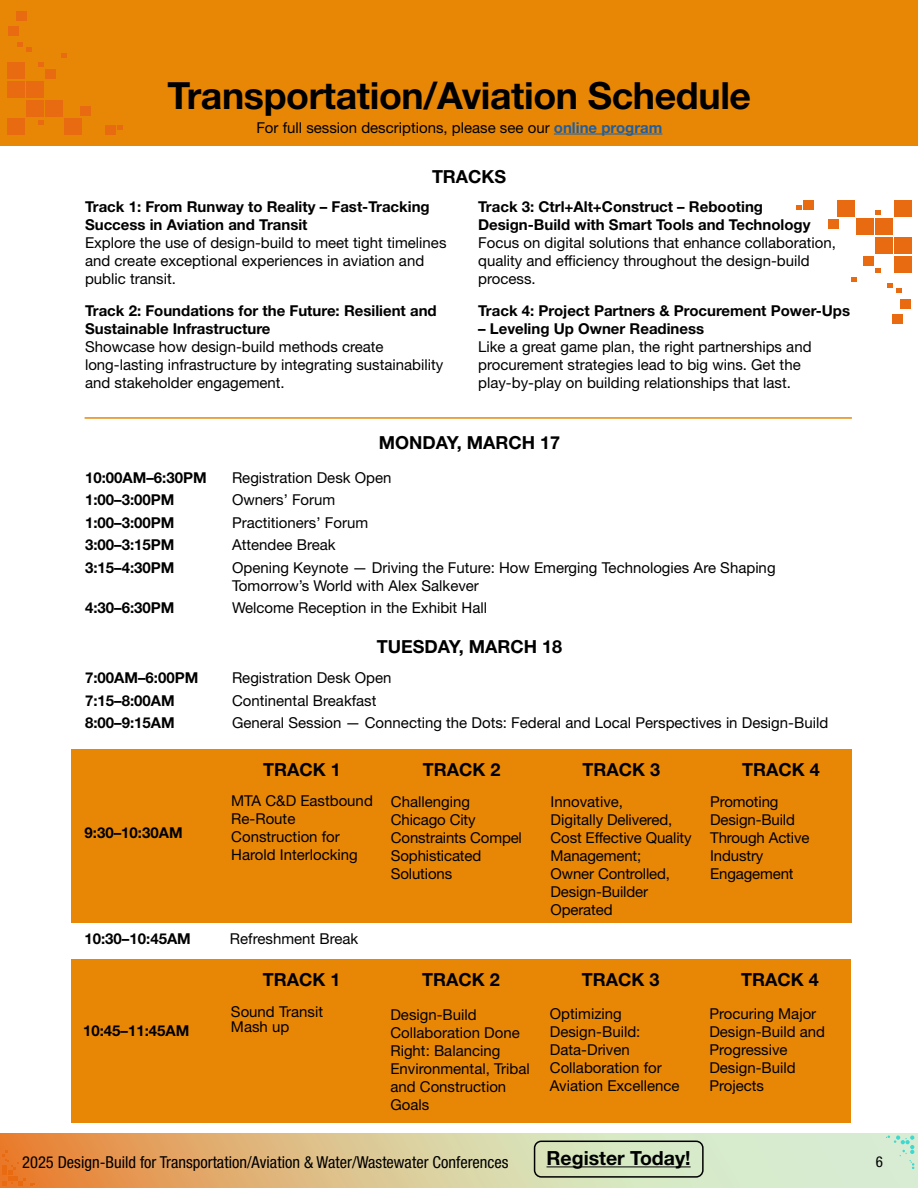
<style>
.page{position:relative;width:918px;height:1188px;background:#fff}
.page>*{position:absolute;margin:0;border:0;box-sizing:border-box;transform-origin:0 0}
.t1{font:700 37.5px "Helvetica Neue LT Std";letter-spacing:-.01em;color:#000}
.t2{font:700 19.5px "Helvetica Neue LT Std";color:#000101}
.t3{font:700 18px "Helvetica Neue LT Std";color:#000}
.t4{font:condensed 16.5px "Helvetica Neue LT Std";color:#000}
.t5{font:15px/18px "Helvetica Neue LT Std";color:#000}
.t6{font:700 15px/18px "Helvetica Neue LT Std";color:#000}
.t7{font:condensed 15px "Helvetica Neue LT Std";color:#000}
.s1{font-weight:700;color:#215e9e}
</style>
<div class="page">
<svg style="left:0;top:1133px;width:918px;height:55px;background:#dbc999"></svg>
<svg style="left:886px;top:1136px;width:29px;height:33px"></svg>
<svg style="left:2px;top:1150px;width:33px;height:36px"></svg>
<div style="left:72px;top:750px;width:780px;height:173px;background:#e88706"></div>
<div style="left:72px;top:960px;width:779px;height:163px;background:#e88706"></div>
<div style="left:534px;top:1141px;width:170px;height:37px;border:2px solid #000;border-radius:7px"></div>
<hr style="left:547px;top:1166px;width:144px;height:1px;background:#000101">
<div style="left:0;top:0;width:918px;height:146px;background:#e88706"></div>
<hr style="left:554px;top:134px;width:108px;height:1px;background:#215e9e">
<div style="left:16px;top:11px;width:10px;height:10px;background:#e86b12"></div>
<div style="left:46px;top:69px;width:10px;height:9px;background:#e86b12"></div>
<div style="left:80px;top:106px;width:10px;height:9px;background:#e86b12"></div>
<div style="left:9px;top:26px;width:10px;height:9px;background:#e86b12"></div>
<div style="left:7px;top:62px;width:18px;height:16px;background:#e86b12"></div>
<div style="left:64px;top:118px;width:18px;height:17px;background:#e86b12"></div>
<div style="left:7px;top:118px;width:18px;height:17px;background:#e86b12"></div>
<div style="left:46px;top:100px;width:17px;height:17px;background:#e86b12"></div>
<div style="left:26px;top:100px;width:18px;height:17px;background:#e86b12"></div>
<div style="left:26px;top:81px;width:18px;height:16px;background:#e86b12"></div>
<div style="left:7px;top:81px;width:18px;height:16px;background:#e86b12"></div>
<div style="left:105px;top:125px;width:10px;height:10px;background:#e86b12"></div>
<svg style="left:39px;top:120px;width:5px;height:5px"></svg>
<svg style="left:117px;top:125px;width:5px;height:5px"></svg>
<svg style="left:39px;top:62px;width:5px;height:5px"></svg>
<svg style="left:17px;top:42px;width:14px;height:10px"></svg>
<svg style="left:62px;top:53px;width:5px;height:5px"></svg>
<div style="left:892px;top:314px;width:10px;height:10px;background:#e86b12"></div>
<div style="left:863px;top:256px;width:10px;height:10px;background:#e86b12"></div>
<div style="left:829px;top:219px;width:10px;height:10px;background:#e86b12"></div>
<div style="left:900px;top:299px;width:10px;height:10px;background:#e86b12"></div>
<div style="left:894px;top:256px;width:17px;height:17px;background:#e86b12"></div>
<div style="left:837px;top:200px;width:17px;height:17px;background:#e86b12"></div>
<div style="left:894px;top:200px;width:17px;height:17px;background:#e86b12"></div>
<div style="left:856px;top:218px;width:17px;height:17px;background:#e86b12"></div>
<div style="left:875px;top:218px;width:17px;height:17px;background:#e86b12"></div>
<div style="left:875px;top:237px;width:17px;height:17px;background:#e86b12"></div>
<div style="left:894px;top:237px;width:17px;height:17px;background:#e86b12"></div>
<div style="left:803px;top:200px;width:10px;height:10px;background:#e86b12"></div>
<svg style="left:875px;top:210px;width:5px;height:5px"></svg>
<svg style="left:797px;top:205px;width:5px;height:5px"></svg>
<svg style="left:875px;top:268px;width:5px;height:5px"></svg>
<svg style="left:887px;top:283px;width:14px;height:10px"></svg>
<svg style="left:852px;top:277px;width:5px;height:5px"></svg>
<hr style="left:85px;top:417px;width:767px;height:2px;background:#e88706">
<h1 class="t1" style="left:168px;top:72px;width:585px">Transportation/Aviation Schedule</h1>
<p class="t5" style="left:256px;top:118px;width:408px">For full session descriptions, please see our <span class="s1">online program</span></p>
<p class="t3" style="left:432px;top:166px;width:76px">TRACKS</p>
<p class="t6" style="left:85px;top:197px;width:346px">Track 1: From Runway to Reality – Fast-Tracking<br>Success in Aviation and Transit</p>
<p class="t5" style="left:85px;top:233px;width:363px">Explore the use of design-build to meet tight timelines and create exceptional experiences in aviation and public transit.</p>
<p class="t6" style="left:85px;top:302px;width:353px">Track 2: Foundations for the Future: Resilient and<br>Sustainable Infrastructure</p>
<p class="t5" style="left:85px;top:338px;width:360px">Showcase how design-build methods create long-lasting infrastructure by integrating sustainability and stakeholder engagement.</p>
<p class="t6" style="left:478px;top:197px;width:334px">Track 3: Ctrl+Alt+Construct – Rebooting<br>Design-Build with Smart Tools and Technology</p>
<p class="t5" style="left:478px;top:233px;width:359px">Focus on digital solutions that enhance collaboration, quality and efficiency throughout the design-build process.</p>
<p class="t6" style="left:478px;top:302px;width:374px">Track 4: Project Partners &amp; Procurement Power-Ups</p>
<p class="t6" style="left:478px;top:320px;width:228px">– Leveling Up Owner Readiness</p>
<p class="t5" style="left:478px;top:338px;width:335px">Like a great game plan, the right partnerships and procurement strategies lead to big wins. Get the play-by-play on building relationships that last.</p>
<p class="t3" style="left:379px;top:432px;width:183px">MONDAY, MARCH 17</p>
<p class="t6" style="left:85px;top:468px;width:123px">10:00AM–6:30PM</p>
<p class="t5" style="left:232px;top:468px;width:161px">Registration Desk Open</p>
<p class="t6" style="left:85px;top:491px;width:91px">1:00–3:00PM</p>
<p class="t5" style="left:232px;top:491px;width:105px">Owners’ Forum</p>
<p class="t6" style="left:85px;top:513px;width:91px">1:00–3:00PM</p>
<p class="t5" style="left:232px;top:513px;width:138px">Practitioners’ Forum</p>
<p class="t6" style="left:85px;top:536px;width:91px">3:00–3:15PM</p>
<p class="t5" style="left:232px;top:536px;width:105px">Attendee Break</p>
<p class="t6" style="left:85px;top:558px;width:91px">3:15–4:30PM</p>
<p class="t5" style="left:232px;top:558px;width:545px">Opening Keynote — Driving the Future: How Emerging Technologies Are Shaping<br>Tomorrow’s World with Alex Salkever</p>
<p class="t6" style="left:85px;top:599px;width:91px">4:30–6:30PM</p>
<p class="t5" style="left:232px;top:599px;width:257px">Welcome Reception in the Exhibit Hall</p>
<p class="t3" style="left:377px;top:636px;width:187px">TUESDAY, MARCH 18</p>
<p class="t6" style="left:85px;top:668px;width:115px">7:00AM–6:00PM</p>
<p class="t5" style="left:232px;top:668px;width:161px">Registration Desk Open</p>
<p class="t6" style="left:85px;top:691px;width:91px">7:15–8:00AM</p>
<p class="t5" style="left:232px;top:691px;width:146px">Continental Breakfast</p>
<p class="t6" style="left:85px;top:713px;width:91px">8:00–9:15AM</p>
<p class="t5" style="left:232px;top:713px;width:598px">General Session — Connecting the Dots: Federal and Local Perspectives in Design-Build</p>
<p class="t3" style="left:263px;top:758px;width:79px">TRACK 1</p>
<p class="t5" style="left:231px;top:791px;width:143px">MTA C&amp;D Eastbound<br>Re-Route<br>Construction for<br>Harold Interlocking</p>
<p class="t3" style="left:423px;top:758px;width:79px">TRACK 2</p>
<p class="t5" style="left:391px;top:793px;width:133px">Challenging<br>Chicago City<br>Constraints Compel<br>Sophisticated<br>Solutions</p>
<p class="t3" style="left:583px;top:758px;width:79px">TRACK 3</p>
<p class="t5" style="left:551px;top:793px;width:143px">Innovative,<br>Digitally Delivered,<br>Cost Effective Quality<br>Management;<br>Owner Controlled,<br>Design-Builder<br>Operated</p>
<p class="t3" style="left:742px;top:758px;width:79px">TRACK 4</p>
<p class="t5" style="left:710px;top:793px;width:101px">Promoting<br>Design-Build<br>Through Active<br>Industry<br>Engagement</p>
<p class="t6" style="left:85px;top:823px;width:100px">9:30–10:30AM</p>
<p class="t6" style="left:84px;top:929px;width:108px">10:30–10:45AM</p>
<p class="t5" style="left:230px;top:929px;width:130px">Refreshment Break</p>
<p class="t3" style="left:263px;top:969px;width:79px">TRACK 1</p>
<p class="t5" style="left:231px;top:1004px;width:94px;line-height:15px">Sound Transit<br>Mash up</p>
<p class="t6" style="left:83px;top:1022px;width:108px">10:45–11:45AM</p>
<p class="t3" style="left:422px;top:969px;width:79px">TRACK 2</p>
<p class="t5" style="left:390px;top:1006px;width:141px">Design-Build<br>Collaboration Done<br>Right: Balancing<br>Environmental, Tribal and Construction<br>Goals</p>
<p class="t4" style="left:22px;top:1153px;width:488px">2025 Design-Build for Transportation/Aviation &amp; Water/Wastewater Conferences</p>
<p class="t3" style="left:582px;top:969px;width:79px">TRACK 3</p>
<p class="t5" style="left:550px;top:1004px;width:131px">Optimizing<br>Design-Build:<br>Data-Driven<br>Collaboration for<br>Aviation Excellence</p>
<h2 class="t2" style="left:547px;top:1146px;width:146px">Register Today!</h2>
<p class="t3" style="left:741px;top:969px;width:79px">TRACK 4</p>
<p class="t5" style="left:709px;top:1004px;width:117px">Procuring Major<br>Design-Build and<br>Progressive<br>Design-Build<br>Projects</p>
<p class="t7" style="left:876px;top:1153px;width:9px">6</p>
</div>
